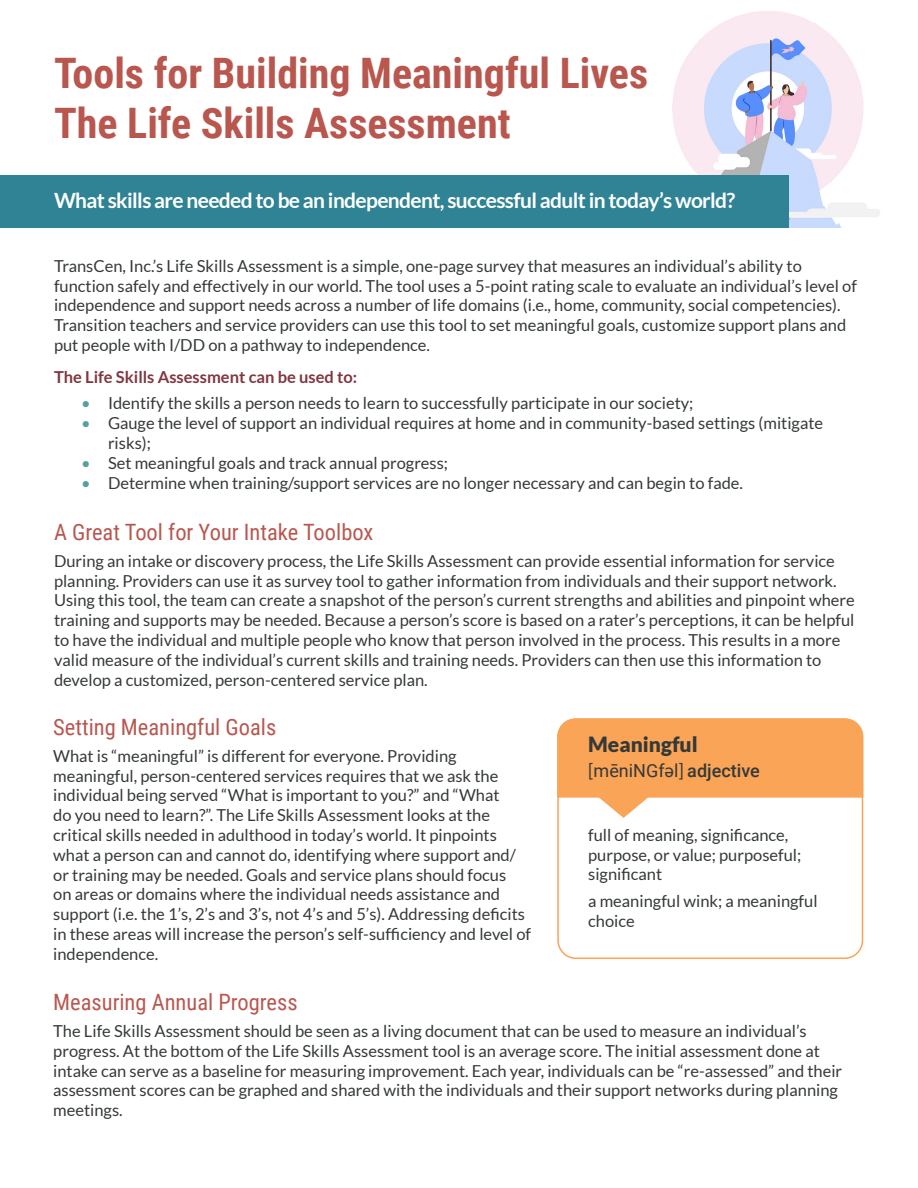
<style>
.page{position:relative;width:918px;height:1188px;background:#fff}
.page>*{position:absolute;margin:0;border:0;box-sizing:border-box;transform-origin:0 0}
.t1{font:700 42px "Roboto Condensed";color:#b9574f}
.t2{font:22.5px "Roboto Condensed";color:#b9574f}
.t3{font:700 21px "Lato";letter-spacing:-.03em;color:#fff}
.t4{font:900 21px "Lato";color:#353939}
.t5{font:18px "Roboto";color:#353939}
.t6{font:16.5px/19.8px "Lato";color:#353939}
.t7{font:700 16.5px "Lato";color:#823640}
.s1{color:#55a1a1}
.s2{font-family:"Lato"}
.s3{font-weight:500}
</style>
<div class="page">
<img style="left:571px;top:11px;width:309px;height:217px">
<div style="left:0;top:176px;width:788px;height:52px;background:#2f8395"></div>
<div style="left:557px;top:718px;width:306px;height:241px;border:2px solid #f9a456;border-radius:18px"></div>
<svg style="left:557px;top:718px;width:306px;height:100px"></svg>
<p class="t1" style="left:54px;top:43px;width:596px">Tools for Building Meaningful Lives</p>
<p class="t1" style="left:54px;top:94px;width:458px">The Life Skills Assessment</p>
<p class="t3" style="left:54px;top:188px;width:683px">What skills are needed to be an independent, successful adult in today’s world?</p>
<p class="t6" style="left:54px;top:256px;width:804px">TransCen, Inc.’s Life Skills Assessment is a simple, one-page survey that measures an individual’s ability to function safely and effectively in our world. The tool uses a 5-point rating scale to evaluate an individual’s level of independence and support needs across a number of life domains (i.e., home, community, social competencies).<br>Transition teachers and service providers can use this tool to set meaningful goals, customize support plans and put people with I/DD on a pathway to independence.</p>
<p class="t7" style="left:54px;top:367px;width:305px">The Life Skills Assessment can be used to:</p>
<p class="t6" style="left:81px;top:393px;width:614px"><span class="s1">•</span> Identify the skills a person needs to learn to successfully participate in our society;</p>
<p class="t6" style="left:108px;top:413px;width:717px;text-indent:-27px"><span class="s1">•</span> Gauge the level of support an individual requires at home and in community-based settings (mitigate risks);</p>
<p class="t6" style="left:81px;top:453px;width:369px"><span class="s1">•</span> Set meaningful goals and track annual progress;</p>
<p class="t6" style="left:81px;top:473px;width:664px"><span class="s1">•</span> Determine when training/support services are no longer necessary and can begin to fade.</p>
<p class="t2" style="left:54px;top:516px;width:321px">A Great Tool for Your Intake Toolbox</p>
<p class="t6" style="left:54px;top:551px;width:802px">During an intake or discovery process, the Life Skills Assessment can provide essential information for service planning. Providers can use it as survey tool to gather information from individuals and their support network.<br>Using this tool, the team can create a snapshot of the person’s current strengths and abilities and pinpoint where training and supports may be needed. Because a person’s score is based on a rater’s perceptions, it can be helpful to have the individual and multiple people who know that person involved in the process. This results in a more valid measure of the individual’s current skills and training needs. Providers can then use this information to develop a customized, person-centered service plan.</p>
<p class="t2" style="left:53px;top:712px;width:225px">Setting Meaningful Goals</p>
<p class="t6" style="left:53px;top:746px;width:479px">What is “meaningful” is different for everyone. Providing meaningful, person-centered services requires that we ask the individual being served “What is important to you?” and “What<br>do you need to learn?”. The Life Skills Assessment looks at the critical skills needed in adulthood in today’s world. It pinpoints what a person can and cannot do, identifying where support and/ or training may be needed. Goals and service plans should focus<br>on areas or domains where the individual needs assistance and support (i.e. the 1’s, 2’s and 3’s, not 4’s and 5’s). Addressing deficits in these areas will increase the person’s self-sufficiency and level of independence.</p>
<p class="t2" style="left:53px;top:987px;width:246px">Measuring Annual Progress</p>
<p class="t6" style="left:53px;top:1021px;width:791px">The Life Skills Assessment should be seen as a living document that can be used to measure an individual’s progress. At the bottom of the Life Skills Assessment tool is an average score. The initial assessment done at intake can serve as a baseline for measuring improvement. Each year, individuals can be “re-assessed” and their assessment scores can be graphed and shared with the individuals and their support networks during planning meetings.</p>
<p class="t4" style="left:588px;top:732px;width:111px">Meaningful</p>
<p class="t5" style="left:588px;top:758px;width:173px"><span class="s2">[</span>mēniNGfəl<span class="s2">]</span> <span class="s3">adjective</span></p>
<p class="t6" style="left:588px;top:825px;width:215px">full of meaning, significance, purpose, or value; purposeful; significant</p>
<p class="t6" style="left:588px;top:891px;width:231px">a meaningful wink; a meaningful choice</p>
</div>
